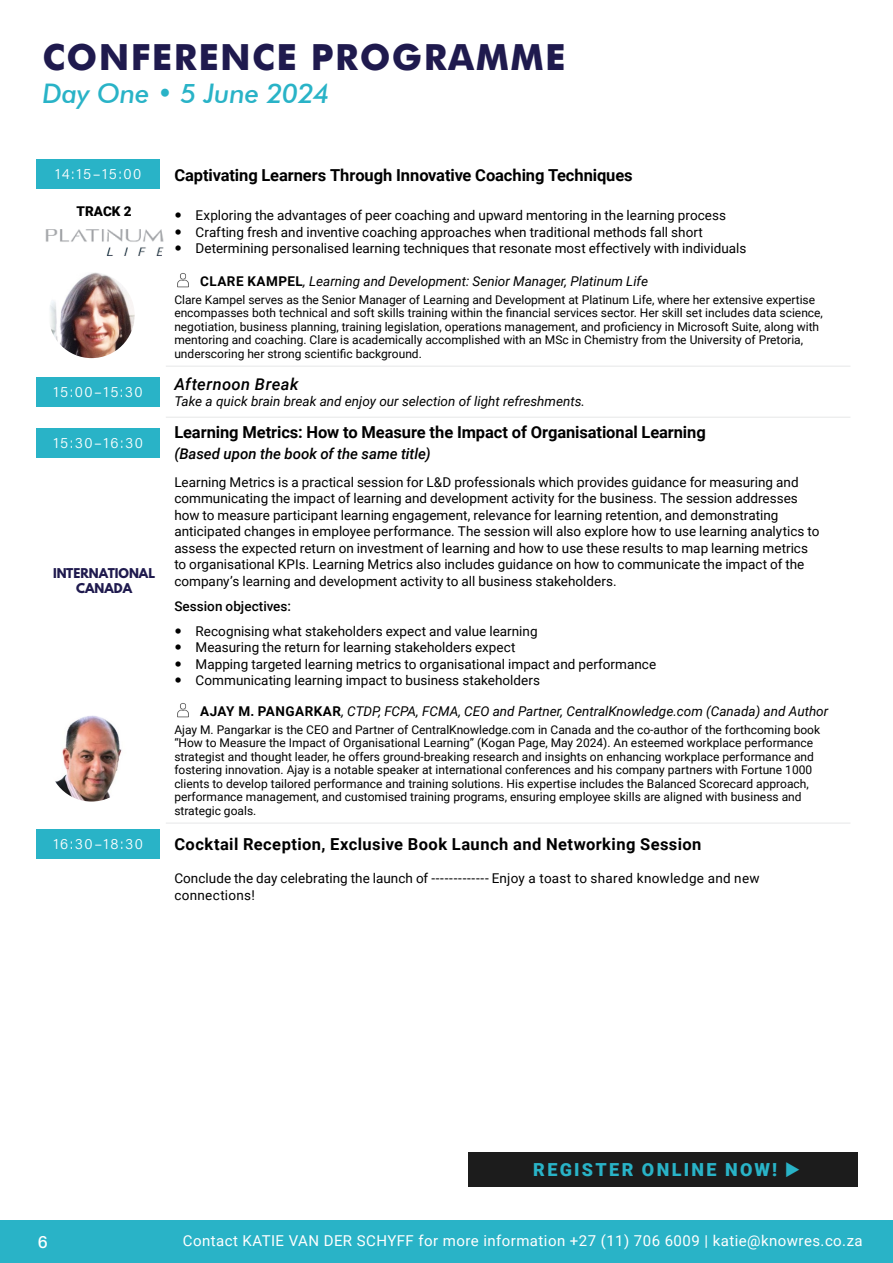
<style>
.page{position:relative;width:893px;height:1263px;background:#fff}
.page>*{position:absolute;margin:0;border:0;box-sizing:border-box;transform-origin:0 0}
.t1{font:700 36px "Futura";letter-spacing:.04em;color:#1f1a4e}
.t2{font:italic 500 27px "Futura BT";letter-spacing:-.01em;color:#29b3c7}
.t3{font:900 18px "Roboto";letter-spacing:.13em;color:#29b3c7}
.t4{font:500 18px "Acumin Pro";color:#fff}
.t5{font:700 16.5px "Roboto";letter-spacing:-.005em;color:#000}
.t6{font:700 16.5px "Roboto";letter-spacing:.025em;color:#000}
.t7{font:italic 500 16.5px "Roboto";letter-spacing:.025em;color:#000}
.t8{font:15px "Roboto";letter-spacing:.03em;color:#fff}
.t9{font:300 15px "Acumin Pro";letter-spacing:.1em;color:#fff}
.t10{font:italic 500 15px "Roboto";color:#000}
.t11{font:13.5px/16.5px "Roboto";color:#000}
.t12{font:italic 13.5px "Roboto";color:#000}
.t13{font:500 13.5px "Roboto";color:#000}
.t14{font:900 13.5px "Roboto";color:#000}
.t15{font:12px/13.5px "Roboto";color:#000}
.t16{font:700 12px/14.4px "League Spartan";color:#1f1a4e;text-align:center}
.s1{font-weight:700;font-style:normal}
</style>
<div class="page">
<hr style="left:166px;top:366px;width:684px;height:1px;background:#e6e7e8">
<hr style="left:166px;top:417px;width:684px;height:1px;background:#e6e7e8">
<hr style="left:166px;top:823px;width:684px;height:1px;background:#e6e7e8">
<div style="left:37px;top:159px;width:123px;height:30px;background:#29b3c7"></div>
<img style="left:45px;top:229px;width:118px;height:27px">
<img style="left:50px;top:272px;width:85px;height:86px">
<img style="left:177px;top:273px;width:12px;height:15px">
<div style="left:37px;top:377px;width:123px;height:30px;background:#29b3c7"></div>
<div style="left:37px;top:428px;width:123px;height:30px;background:#29b3c7"></div>
<img style="left:49px;top:715px;width:86px;height:86px;border-radius:43px">
<img style="left:177px;top:703px;width:12px;height:15px">
<div style="left:37px;top:829px;width:123px;height:30px;background:#29b3c7"></div>
<div style="left:0;top:1220px;width:893px;height:43px;background:#29b3c7"></div>
<div style="left:468px;top:1152px;width:389px;height:34px;background:#1c1c1c"></div>
<h1 class="t1" style="left:43px;top:31px;width:525px">CONFERENCE PROGRAMME</h1>
<h2 class="t2" style="left:43px;top:77px;width:289px">Day One • 5 June 2024</h2>
<p class="t9" style="left:55px;top:164px;width:88px">14:15–15:00</p>
<p class="t5" style="left:174px;top:163px;width:460px">Captivating Learners Through Innovative Coaching Techniques</p>
<p class="t14" style="left:77px;top:202px;width:57px">TRACK 2</p>
<p class="t11" style="left:196px;top:207px;width:552px">Exploring the advantages of peer coaching and upward mentoring in the learning process<br>Crafting fresh and inventive coaching approaches when traditional methods fall short<br>Determining personalised learning techniques that resonate most effectively with individuals</p>
<p class="t12" style="left:200px;top:272px;width:449px"><span class="s1">CLARE KAMPEL</span>, Learning and Development: Senior Manager, Platinum Life</p>
<p class="t15" style="left:174px;top:292px;width:650px">Clare Kampel serves as the Senior Manager of Learning and Development at Platinum Life, where her extensive expertise encompasses both technical and soft skills training within the financial services sector. Her skill set includes data science, negotiation, business planning, training legislation, operations management, and proficiency in Microsoft Suite, along with mentoring and coaching. Clare is academically accomplished with an MSc in Chemistry from the University of Pretoria, underscoring her strong scientific background.</p>
<p class="t9" style="left:54px;top:381px;width:91px">15:00–15:30</p>
<p class="t7" style="left:174px;top:372px;width:126px">Afternoon Break</p>
<p class="t12" style="left:174px;top:392px;width:412px">Take a quick brain break and enjoy our selection of light refreshments.</p>
<p class="t9" style="left:53px;top:432px;width:91px">15:30–16:30</p>
<p class="t16" style="left:53px;top:566px;width:103px">INTERNATIONAL<br>CANADA</p>
<p class="t5" style="left:174px;top:421px;width:533px">Learning Metrics: How to Measure the Impact of Organisational Learning</p>
<p class="t10" style="left:174px;top:444px;width:258px">(Based upon the book of the same title)</p>
<p class="t11" style="left:174px;top:473px;width:647px">Learning Metrics is a practical session for L&amp;D professionals which provides guidance for measuring and communicating the impact of learning and development activity for the business. The session addresses how to measure participant learning engagement, relevance for learning retention, and demonstrating anticipated changes in employee performance. The session will also explore how to use learning analytics to assess the expected return on investment of learning and how to use these results to map learning metrics to organisational KPIs. Learning Metrics also includes guidance on how to communicate the impact of the company’s learning and development activity to all business stakeholders.</p>
<p class="t13" style="left:174px;top:597px;width:118px">Session objectives:</p>
<p class="t11" style="left:196px;top:622px;width:462px">Recognising what stakeholders expect and value learning<br>Measuring the return for learning stakeholders expect<br>Mapping targeted learning metrics to organisational impact and performance Communicating learning impact to business stakeholders</p>
<p class="t12" style="left:200px;top:701px;width:630px"><span class="s1">AJAY M. PANGARKAR</span>, CTDP, FCPA, FCMA, CEO and Partner, CentralKnowledge.com (Canada) and Author</p>
<p class="t15" style="left:174px;top:722px;width:647px">Ajay M. Pangarkar is the CEO and Partner of CentralKnowledge.com in Canada and the co-author of the forthcoming book “How to Measure the Impact of Organisational Learning” (Kogan Page, May 2024). An esteemed workplace performance strategist and thought leader, he offers ground-breaking research and insights on enhancing workplace performance and fostering innovation. Ajay is a notable speaker at international conferences and his company partners with Fortune 1000 clients to develop tailored performance and training solutions. His expertise includes the Balanced Scorecard approach, performance management, and customised training programs, ensuring employee skills are aligned with business and strategic goals.</p>
<p class="t9" style="left:53px;top:833px;width:91px">16:30–18:30</p>
<p class="t6" style="left:174px;top:833px;width:529px">Cocktail Reception, Exclusive Book Launch and Networking Session</p>
<p class="t11" style="left:174px;top:870px;width:587px">Conclude the day celebrating the launch of ------------- Enjoy a toast to shared knowledge and new connections!</p>
<h3 class="t3" style="left:533px;top:1157px;width:269px">REGISTER ONLINE NOW! ◆</h3>
<h3 class="t4" style="left:38px;top:1229px;width:11px">6</h3>
<p class="t8" style="left:183px;top:1230px;width:681px">Contact KATIE VAN DER SCHYFF for more information +27 (11) 706 6009 | katie@knowres.co.za</p>
</div>
